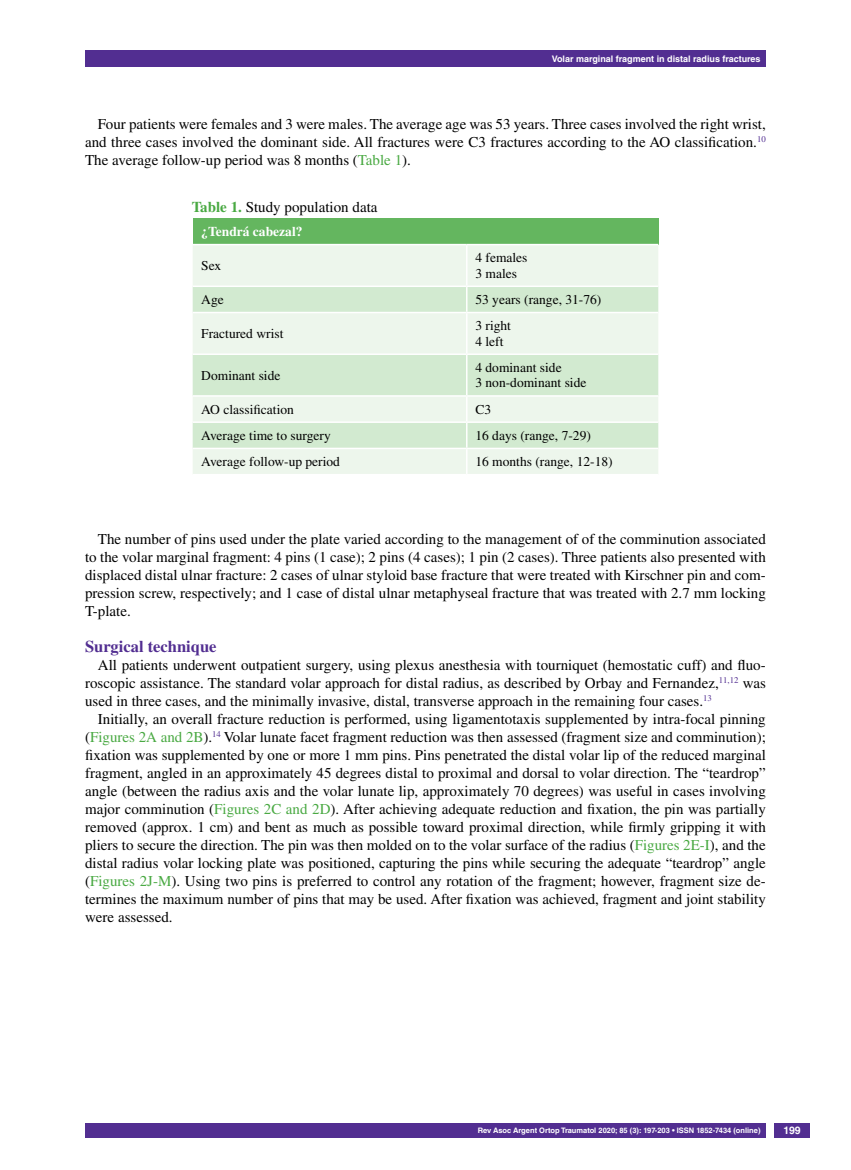
<style>
.page{position:relative;width:851px;height:1170px;background:#fff}
.page>*{position:absolute;margin:0;border:0;box-sizing:border-box;transform-origin:0 0}
.t1{font:700 16.5px "Times LT Std";color:#522e91}
.t2{font:15px/18px "Times LT Std";color:#000;text-align:justify}
.t3{font:13.5px/15.5px "Times LT Std";color:#000}
.t4{font:700 13.5px "Times LT Std";color:#fff}
.t5{font:700 10.5px "Helvetica LT Std";color:#fff}
.t6{font:700 9px "Helvetica LT Std";color:#fff}
.t7{font:700 7.5px "Helvetica LT Std";color:#fff}
.s1{color:#49a942}
.s2{font-weight:700;color:#49a942}
</style>
<div class="page">
<div style="left:85px;top:50px;width:680px;height:17px;background:#522e91"></div>
<div style="left:85px;top:1123px;width:680px;height:14px;background:#522e91"></div>
<div style="left:774px;top:1123px;width:35px;height:14px;background:#522e91"></div>
<div style="left:193px;top:218px;width:465px;height:26px;background:#64b65f"></div>
<div style="left:193px;top:245px;width:465px;height:229px;background:#edf6ec"></div>
<svg style="left:193px;top:287px;width:465px;height:160px;fill:#d2ead0"></svg>
<hr style="left:466px;top:245px;width:1px;height:40px;background:#fff">
<hr style="left:193px;top:285px;width:273px;height:2px;background:#fff">
<hr style="left:466px;top:285px;width:192px;height:2px;background:#fff">
<svg style="left:466px;top:287px;width:1px;height:25px"></svg>
<hr style="left:193px;top:312px;width:273px;height:1px;background:#fff">
<hr style="left:466px;top:312px;width:192px;height:1px;background:#fff">
<hr style="left:466px;top:313px;width:1px;height:40px;background:#fff">
<hr style="left:193px;top:353px;width:273px;height:2px;background:#fff">
<hr style="left:466px;top:353px;width:192px;height:2px;background:#fff">
<hr style="left:466px;top:355px;width:1px;height:40px;background:#fff">
<hr style="left:193px;top:395px;width:273px;height:1px;background:#fff">
<hr style="left:466px;top:395px;width:192px;height:1px;background:#fff">
<hr style="left:193px;top:421px;width:273px;height:2px;background:#fff">
<hr style="left:466px;top:421px;width:192px;height:2px;background:#fff">
<hr style="left:193px;top:447px;width:273px;height:2px;background:#fff">
<hr style="left:466px;top:447px;width:192px;height:2px;background:#fff">
<svg style="left:466px;top:396px;width:1px;height:78px"></svg>
<p class="t6" style="left:551px;top:53px;width:210px">Volar marginal fragment in distal radius fractures</p>
<p class="t2" style="left:85px;top:115px;width:682px;text-indent:13px">Four patients were females and 3 were males. The average age was 53 years. Three cases involved the right wrist, and three cases involved the dominant side. All fractures were C3 fractures according to the AO classification.<sup>10<br></sup>The average follow-up period was 8 months (<span class="s1">Table 1</span>).</p>
<p class="t2" style="left:192px;top:198px;width:187px"><span class="s2">Table 1.</span> Study population data</p>
<p class="t4" style="left:201px;top:223px;width:103px">¿Tendrá cabezal?</p>
<p class="t3" style="left:201px;top:258px;width:22px">Sex</p>
<p class="t3" style="left:475px;top:250px;width:54px">4 females<br>3 males</p>
<p class="t3" style="left:201px;top:292px;width:24px">Age</p>
<p class="t3" style="left:475px;top:292px;width:127px">53 years (range, 31-76)</p>
<p class="t3" style="left:201px;top:325px;width:84px">Fractured wrist</p>
<p class="t3" style="left:475px;top:318px;width:37px">3 right<br>4 left</p>
<p class="t3" style="left:201px;top:367px;width:81px">Dominant side</p>
<p class="t3" style="left:475px;top:359px;width:112px">4 dominant side<br>3 non-dominant side</p>
<p class="t3" style="left:201px;top:401px;width:94px">AO classification</p>
<p class="t3" style="left:475px;top:401px;width:17px">C3</p>
<p class="t3" style="left:201px;top:427px;width:131px">Average time to surgery</p>
<p class="t3" style="left:475px;top:427px;width:117px">16 days (range, 7-29)</p>
<p class="t3" style="left:201px;top:454px;width:140px">Average follow-up period</p>
<p class="t3" style="left:475px;top:454px;width:139px">16 months (range, 12-18)</p>
<p class="t2" style="left:85px;top:529px;width:682px;text-indent:13px">The number of pins used under the plate varied according to the management of of the comminution associated to the volar marginal fragment: 4 pins (1 case); 2 pins (4 cases); 1 pin (2 cases). Three patients also presented with displaced distal ulnar fracture: 2 cases of ulnar styloid base fracture that were treated with Kirschner pin and com&shy;pression screw, respectively; and 1 case of distal ulnar metaphyseal fracture that was treated with 2.7 mm locking T-plate.</p>
<p class="t1" style="left:85px;top:636px;width:133px">Surgical technique</p>
<p class="t2" style="left:85px;top:655px;width:682px;text-indent:13px">All patients underwent outpatient surgery, using plexus anesthesia with tourniquet (hemostatic cuff) and fluo&shy;roscopic assistance. The standard volar approach for distal radius, as described by Orbay and Fernandez,<sup>11,12</sup> was used in three cases, and the minimally invasive, distal, transverse approach in the remaining four cases.<sup>13</sup></p>
<p class="t2" style="left:85px;top:709px;width:682px;text-indent:13px">Initially, an overall fracture reduction is performed, using ligamentotaxis supplemented by intra-focal pinning (<span class="s1">Figures 2A and 2B</span>).<sup>14</sup> Volar lunate facet fragment reduction was then assessed (fragment size and comminution); fixation was supplemented by one or more 1 mm pins. Pins penetrated the distal volar lip of the reduced marginal fragment, angled in an approximately 45 degrees distal to proximal and dorsal to volar direction. The “teardrop” angle (between the radius axis and the volar lunate lip, approximately 70 degrees) was useful in cases involving major comminution (<span class="s1">Figures 2C and 2D</span>). After achieving adequate reduction and fixation, the pin was partially removed (approx. 1 cm) and bent as much as possible toward proximal direction, while firmly gripping it with pliers to secure the direction. The pin was then molded on to the volar surface of the radius (<span class="s1">Figures 2E-I</span>), and the distal radius volar locking plate was positioned, capturing the pins while securing the adequate “teardrop” angle (<span class="s1">Figures 2J-M</span>). Using two pins is preferred to control any rotation of the fragment; however, fragment size de&shy;termines the maximum number of pins that may be used. After fixation was achieved, fragment and joint stability were assessed.</p>
<p class="t7" style="left:478px;top:1125px;width:284px">Rev Asoc Argent Ortop Traumatol 2020; 85 (3): 197-203 • ISSN 1852-7434 (online)</p>
<p class="t5" style="left:783px;top:1124px;width:19px">199</p>
</div>
